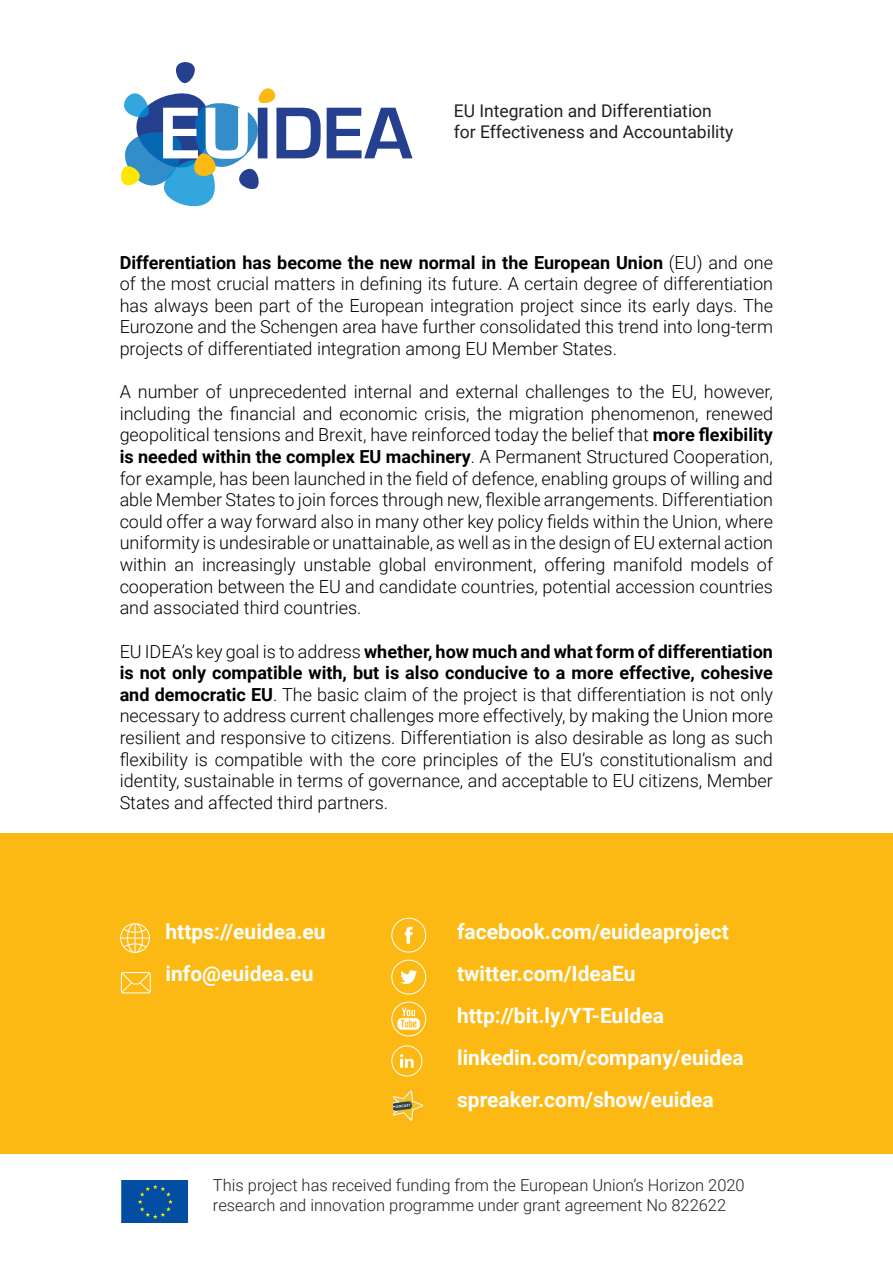
<style>
.page{position:relative;width:893px;height:1263px;background:#fff}
.page>*{position:absolute;margin:0;border:0;box-sizing:border-box;transform-origin:0 0}
.Paragrafo_body{font:700 21px "Roboto";color:#fff}
.t1{font:300 18px/21.6px "Roboto";color:#000;text-align:justify}
.t2{font:17.55px/21px "Roboto";color:#231f20}
.t3{font:300 16.5px/19.8px "Roboto";color:#231f20}
.s1{font-weight:700}
</style>
<div class="page">
<svg style="left:121px;top:62px;width:292px;height:145px"></svg>
<div style="left:0;top:833px;width:893px;height:321px;background:#fdb913"></div>
<svg style="left:120px;top:923px;width:30px;height:30px"></svg>
<svg style="left:121px;top:972px;width:30px;height:21px"></svg>
<div style="left:391px;top:918px;width:35px;height:34px;border:1px solid #fff;border-radius:50%"></div>
<svg style="left:405px;top:927px;width:8px;height:17px"></svg>
<svg style="left:400px;top:970px;width:17px;height:14px"></svg>
<div style="left:391px;top:960px;width:35px;height:34px;border:1px solid #fff;border-radius:50%"></div>
<div style="left:391px;top:1002px;width:35px;height:34px;border:1px solid #fff;border-radius:50%"></div>
<svg style="left:398px;top:1008px;width:22px;height:22px"></svg>
<svg style="left:121px;top:1180px;width:66px;height:42px;background:#0b539d"></svg>
<img style="left:394px;top:1090px;width:29px;height:30px">
<svg style="left:400px;top:1054px;width:14px;height:14px"></svg>
<div style="left:391px;top:1045px;width:31px;height:31px;border:1px solid #fff;border-radius:50%"></div>
<p class="t2" style="left:454px;top:100px;width:281px">EU Integration and Differentiation for Effectiveness and Accountability</p>
<p class="t1" style="left:120px;top:251px;width:655px"><span class="s1">Differentiation has become the new normal in the European Union</span> (EU) and one of the most crucial matters in defining its future. A certain degree of differentiation has always been part of the European integration project since its early days. The Eurozone and the Schengen area have further consolidated this trend into long-term projects of differentiated integration among EU Member States.</p>
<p class="t1" style="left:120px;top:380px;width:655px">A number of unprecedented internal and external challenges to the EU, however, including the financial and economic crisis, the migration phenomenon, renewed geopolitical tensions and Brexit, have reinforced today the belief that <span class="s1">more flexibility is needed within the complex EU machinery</span>. A Permanent Structured Cooperation, for example, has been launched in the field of defence, enabling groups of willing and able Member States to join forces through new, flexible arrangements. Differentiation could offer a way forward also in many other key policy fields within the Union, where uniformity is undesirable or unattainable, as well as in the design of EU external action within an increasingly unstable global environment, offering manifold models of cooperation between the EU and candidate countries, potential accession countries and associated third countries.</p>
<p class="t1" style="left:120px;top:640px;width:655px">EU IDEA’s key goal is to address <span class="s1">whether, how much and what form of differentiation is not only compatible with, but is also conducive to a more effective, cohesive and democratic EU</span>. The basic claim of the project is that differentiation is not only necessary to address current challenges more effectively, by making the Union more resilient and responsive to citizens. Differentiation is also desirable as long as such flexibility is compatible with the core principles of the EU’s constitutionalism and identity, sustainable in terms of governance, and acceptable to EU citizens, Member States and affected third partners.</p>
<p class="Paragrafo_body" style="left:166px;top:917px;width:162px">https://euidea.eu</p>
<p class="Paragrafo_body" style="left:166px;top:959px;width:149px">info@euidea.eu</p>
<p class="Paragrafo_body" style="left:457px;top:917px;width:273px">facebook.com/euideaproject</p>
<p class="Paragrafo_body" style="left:457px;top:959px;width:180px">twitter.com/IdeaEu</p>
<p class="Paragrafo_body" style="left:457px;top:1001px;width:208px">http://bit.ly/YT-EuIdea</p>
<p class="Paragrafo_body" style="left:457px;top:1043px;width:288px">linkedin.com/company/euidea</p>
<p class="Paragrafo_body" style="left:457px;top:1085px;width:258px">spreaker.com/show/euidea</p>
<p class="t3" style="left:213px;top:1175px;width:533px">This project has received funding from the European Union’s Horizon 2020 research and innovation programme under grant agreement No 822622</p>
</div>
